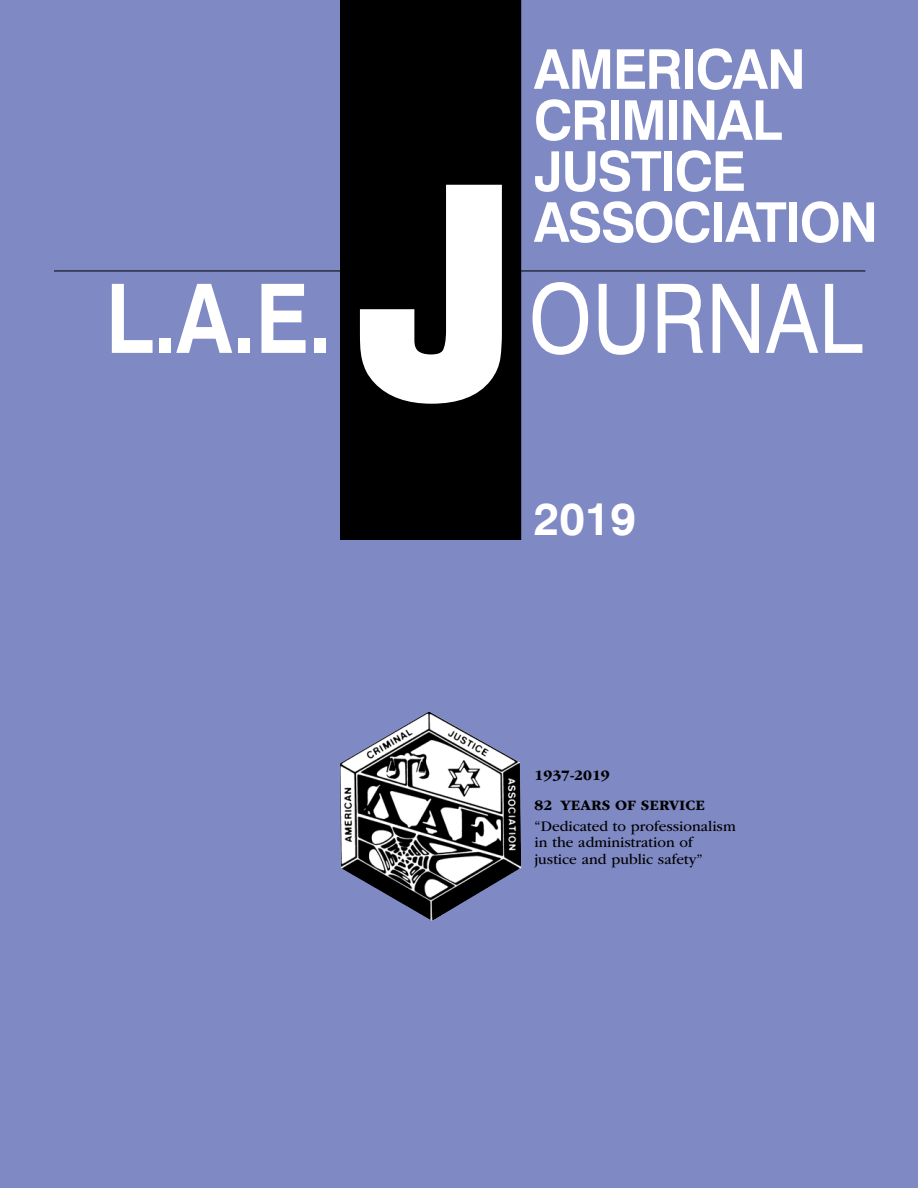
<style>
.page{position:relative;width:918px;height:1188px;background:#7f89c3}
.page>*{position:absolute;margin:0;border:0;box-sizing:border-box;transform-origin:0 0}
.t1{font:700 276px "Swiss 721 BT";color:#fff}
.t2{font:700 96px "Swiss 721 BT";color:#fff;scale:.85 1}
.t3{font:96px "Swiss 721 BT";letter-spacing:.01em;color:#fff;scale:.85 1}
.t4{font:700 54.9px/51px "Swiss 721 BT";letter-spacing:-.03em;color:#fff;scale:.95 1}
.t5{font:700 45px "Swiss 721 BT";color:#fff}
.t6{font:15px/16.5px "ITC Garamond Std";color:#000}
.t7{font:700 15px/30px "ITC Garamond Std";color:#000}
</style>
<div class="page">
<hr style="left:54px;top:271px;width:811px;height:1px;background:#000">
<div style="left:340px;top:0;width:181px;height:540px;background:#000"></div>
<svg style="left:352px;top:177px;width:159px;height:234px;background:#464646"></svg>
<img style="left:340px;top:711px;width:181px;height:210px">
<h2 class="t2" style="left:106px;top:260px;width:268px">L.A.E.</h2>
<h1 class="t1" style="left:361px;top:125px;width:154px">J</h1>
<h3 class="t4" style="left:534px;top:43px;width:364px">AMERICAN<br>CRIMINAL<br>JUSTICE<br>ASSOCIATION</h3>
<h2 class="t3" style="left:529px;top:260px;width:394px">OURNAL</h2>
<h3 class="t5" style="left:534px;top:492px;width:104px">2019</h3>
<p class="t7" style="left:535px;top:760px;width:172px">1937-2019<br>82 YEARS OF SERVICE</p>
<p class="t6" style="left:535px;top:818px;width:203px">“Dedicated to professionalism in the administration of justice and public safety”</p>
</div>
